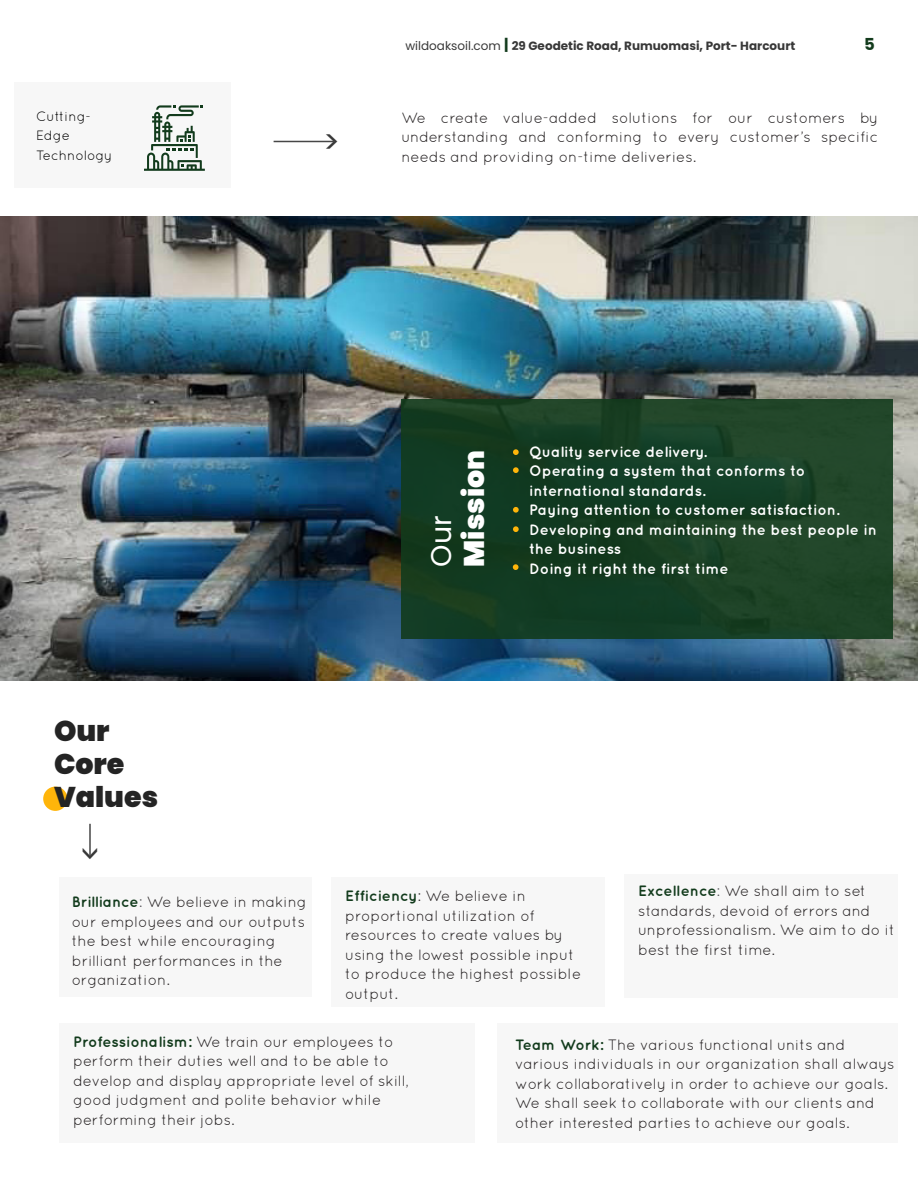
<style>
.page{position:relative;width:918px;height:1188px;background:#fff}
.page>*{position:absolute;margin:0;border:0;box-sizing:border-box;transform-origin:0 0}
.t1{font:31.5px "Poppins";color:#383838}
.t2{font:900 28.5px "Poppins";color:#242424}
.t3{font:900 28.5px "Poppins";color:#fff}
.t4{font:28.5px "Poppins";color:#fff}
.t5{font:700 16.5px "Poppins";color:#123b1c}
.t6{font:15px/19.5px "Quicksand";color:#231f20}
.t7{font:700 15px/19.5px "Quicksand";color:#fff}
.t8{font:13.5px/19.5px "Quicksand";color:#000}
.t9{font:700 12px "Poppins";color:#383838}
.s1{font-weight:400}
.s2{font-size:15px;color:#123b1c}
.s3{font-weight:700;color:#123b1c}
.s4{color:#4a4a4f}
</style>
<div class="page">
<div style="left:43px;top:787px;width:25px;height:24px;background:#ffb50a;border-radius:50%"></div>
<div style="left:14px;top:83px;width:216px;height:105px;background:#f7f7f7"></div>
<div style="left:59px;top:878px;width:253px;height:119px;background:#f7f7f7"></div>
<div style="left:331px;top:878px;width:274px;height:129px;background:#f7f7f7"></div>
<div style="left:624px;top:874px;width:274px;height:123px;background:#f7f7f7"></div>
<div style="left:59px;top:1023px;width:416px;height:120px;background:#f7f7f7"></div>
<div style="left:497px;top:1023px;width:401px;height:120px;background:#f7f7f7"></div>
<hr style="left:274px;top:141px;width:61px;height:1px;background:#474747">
<hr style="left:89px;top:824px;width:2px;height:32px;background:#474747">
<img style="left:0;top:216px;width:918px;height:464px">
<svg style="left:144px;top:105px;width:61px;height:66px"></svg>
<div style="left:401px;top:399px;width:492px;height:240px;background:linear-gradient(to right,#10381f,#20462a)"></div>
<svg style="left:513px;top:449px;width:6px;height:6px"></svg>
<svg style="left:513px;top:467px;width:6px;height:6px"></svg>
<svg style="left:513px;top:507px;width:6px;height:6px"></svg>
<svg style="left:513px;top:526px;width:6px;height:6px"></svg>
<svg style="left:513px;top:564px;width:6px;height:6px"></svg>
<p class="t8" style="left:36px;top:106px;width:78px">Cutting-<br>Edge<br>Technology</p>
<p class="t2" style="left:54px;top:714px;width:57px">Our</p>
<p class="t2" style="left:54px;top:747px;width:72px">Core</p>
<p class="t2" style="left:54px;top:780px;width:106px">Values</p>
<p class="t1" style="left:108px;top:845px;width:18px;rotate:90deg">&gt;</p>
<p class="t1" style="left:323px;top:124px;width:18px">&gt;</p>
<p class="t9" style="left:405px;top:39px;width:391px"><span class="s1">wildoaksoil.com</span> <span class="s2">|</span> 29 Geodetic Road, Rumuomasi, Port- Harcourt</p>
<p class="t5" style="left:864px;top:34px;width:12px">5</p>
<p class="t6" style="left:401px;top:107px;width:479px;text-align:justify">We create value-added solutions for our customers by understanding and conforming to every customer’s specific needs and providing on-time deliveries.</p>
<p class="t4" style="left:425px;top:567px;width:53px;rotate:-90deg">Our</p>
<p class="t3" style="left:458px;top:567px;width:118px;rotate:-90deg">Mission</p>
<p class="t7" style="left:529px;top:441px;width:179px">Quality service delivery.</p>
<p class="t7" style="left:529px;top:461px;width:278px">Operating a system that conforms to international standards.</p>
<p class="t7" style="left:529px;top:500px;width:312px">Paying attention to customer satisfaction.</p>
<p class="t7" style="left:529px;top:519px;width:349px">Developing and maintaining the best people in the business</p>
<p class="t7" style="left:529px;top:558px;width:201px">Doing it right the first time</p>
<p class="t6" style="left:72px;top:892px;width:237px"><span class="s3">Brilliance</span><span class="s4">:</span> We believe in making our employees and our outputs the best while encouraging brilliant performances in the organization.</p>
<p class="t6" style="left:345px;top:886px;width:238px"><span class="s3">Efficiency</span>: We believe in proportional utilization of resources to create values by using the lowest possible input to produce the highest possible output.</p>
<p class="t6" style="left:638px;top:881px;width:258px"><span class="s3">Excellence</span><span class="s4">:</span> We shall aim to set standards, devoid of errors and unprofessionalism. We aim to do it best the first time.</p>
<p class="t6" style="left:73px;top:1032px;width:337px"><span class="s3">Professionalism:</span> We train our employees to perform their duties well and to be able to develop and display appropriate level of skill, good judgment and polite behavior while performing their jobs.</p>
<p class="t6" style="left:515px;top:1035px;width:381px"><span class="s3">Team Work:</span> The various functional units and various individuals in our organization shall always work collaboratively in order to achieve our goals.<br>We shall seek to collaborate with our clients and other interested parties to achieve our goals.</p>
</div>
